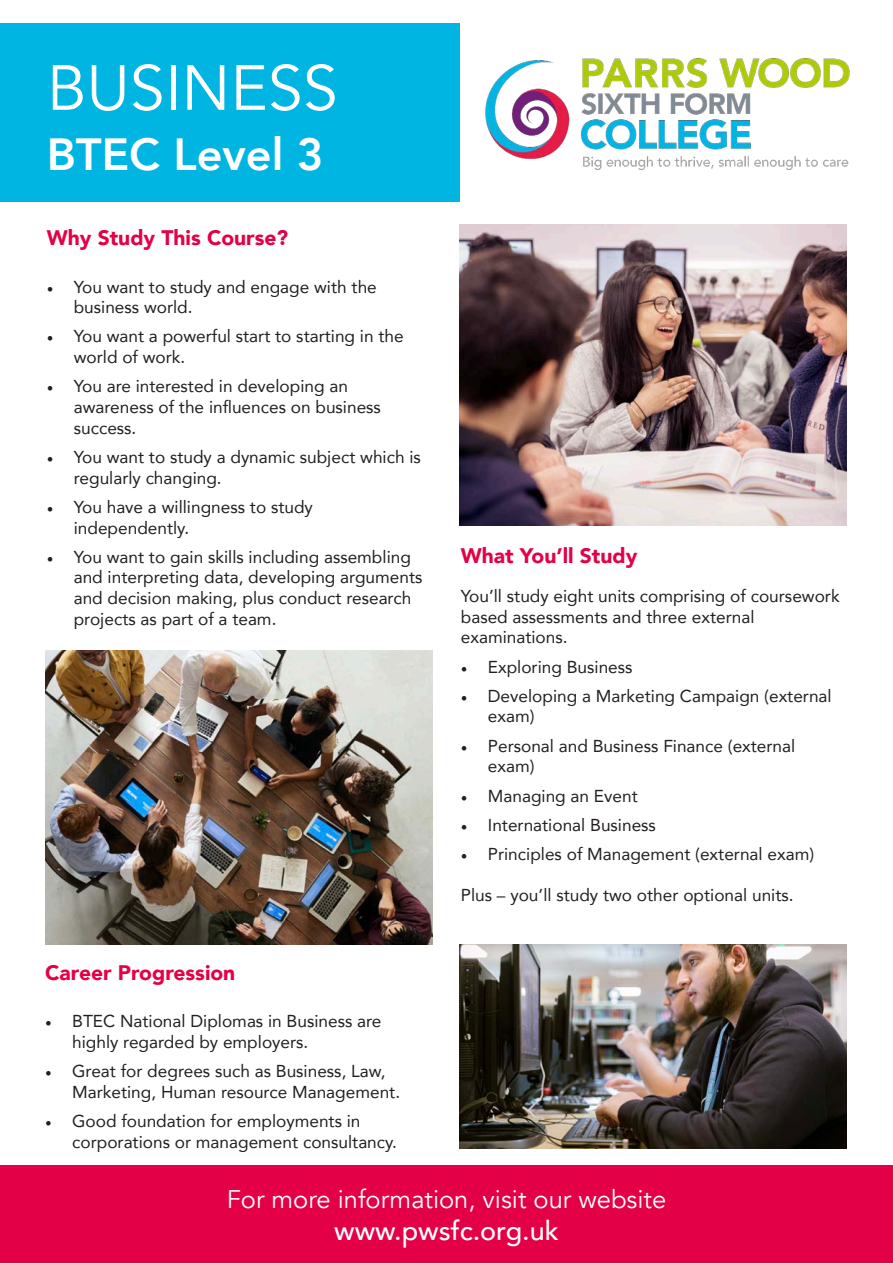
<style>
.page{position:relative;width:893px;height:1263px;background:#fff}
.page>*{position:absolute;margin:0;border:0;box-sizing:border-box;transform-origin:0 0}
.t1{font:63px "Avenir";color:#fff}
.t2{font:800 45px "Avenir";color:#fff}
.t3{font:500 27px "Avenir";color:#fff}
.t4{font:25.5px "Avenir";color:#fff}
.t5{font:900 21px "Avenir";color:#e40046}
.t6{font:17.25px/20.7px "Avenir";color:#231f20}
.s1{font-family:"Minion Pro"}
</style>
<div class="page">
<div style="left:0;top:23px;width:459px;height:179px;background:#00b5e2"></div>
<div style="left:0;top:1166px;width:893px;height:97px;background:#e40046"></div>
<img style="left:485px;top:58px;width:365px;height:112px">
<img style="left:459px;top:224px;width:387px;height:301px">
<img style="left:45px;top:651px;width:387px;height:294px">
<img style="left:459px;top:945px;width:387px;height:203px">
<p class="t1" style="left:47px;top:51px;width:292px">BUSINESS</p>
<p class="t2" style="left:47px;top:119px;width:278px">BTEC Level 3</p>
<p class="t5" style="left:47px;top:220px;width:243px">Why Study This Course?</p>
<p class="t6" style="left:74px;top:276px;width:305px;text-indent:-27px"><span class="s1">•</span> You want to study and engage with the business world.</p>
<p class="t6" style="left:74px;top:326px;width:331px;text-indent:-27px"><span class="s1">•</span> You want a powerful start to starting in the world of work.</p>
<p class="t6" style="left:74px;top:375px;width:309px;text-indent:-27px"><span class="s1">•</span> You are interested in developing an awareness of the influences on business success.</p>
<p class="t6" style="left:74px;top:446px;width:349px;text-indent:-27px"><span class="s1">•</span> You want to study a dynamic subject which is regularly changing.</p>
<p class="t6" style="left:74px;top:496px;width:241px;text-indent:-27px"><span class="s1">•</span> You have a willingness to study independently.</p>
<p class="t6" style="left:74px;top:546px;width:350px;text-indent:-27px"><span class="s1">•</span> You want to gain skills including assembling and interpreting data, developing arguments and decision making, plus conduct research projects as part of a team.</p>
<p class="t5" style="left:461px;top:538px;width:178px">What You’ll Study</p>
<p class="t6" style="left:461px;top:585px;width:380px">You’ll study eight units comprising of coursework based assessments and three external examinations.</p>
<p class="t6" style="left:461px;top:656px;width:173px"><span class="s1">•</span> Exploring Business</p>
<p class="t6" style="left:488px;top:685px;width:345px;text-indent:-27px"><span class="s1">•</span> Developing a Marketing Campaign (external exam)</p>
<p class="t6" style="left:488px;top:735px;width:309px;text-indent:-27px"><span class="s1">•</span> Personal and Business Finance (external exam)</p>
<p class="t6" style="left:461px;top:785px;width:178px"><span class="s1">•</span> Managing an Event</p>
<p class="t6" style="left:461px;top:814px;width:197px"><span class="s1">•</span> International Business</p>
<p class="t6" style="left:461px;top:843px;width:355px"><span class="s1">•</span> Principles of Management (external exam)</p>
<p class="t6" style="left:461px;top:884px;width:334px">Plus – you’ll study two other optional units.</p>
<p class="t5" style="left:45px;top:955px;width:192px">Career Progression</p>
<p class="t6" style="left:72px;top:1010px;width:311px;text-indent:-27px"><span class="s1">•</span> BTEC National Diplomas in Business are highly regarded by employers.</p>
<p class="t6" style="left:72px;top:1060px;width:329px;text-indent:-27px"><span class="s1">•</span> Great for degrees such as Business, Law,<br>Marketing, Human resource Management.</p>
<p class="t6" style="left:72px;top:1110px;width:326px;text-indent:-27px"><span class="s1">•</span> Good foundation for employments in corporations or management consultancy.</p>
<p class="t4" style="left:227px;top:1184px;width:441px">For more information, visit our website</p>
<p class="t3" style="left:334px;top:1207px;width:226px">www.pwsfc.org.uk</p>
</div>
